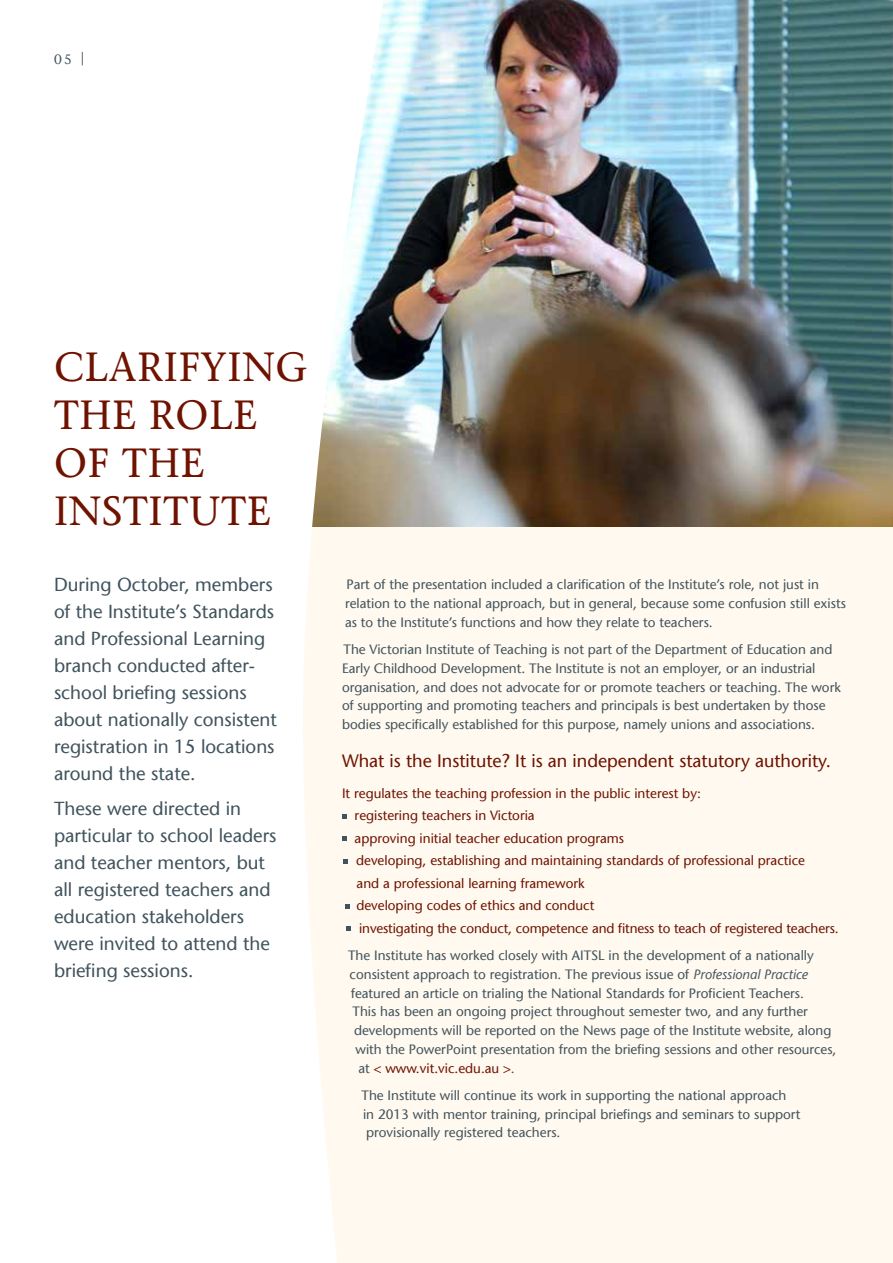
<style>
.page{position:relative;width:893px;height:1263px;background:#fff}
.page>*{position:absolute;margin:0;border:0;box-sizing:border-box;transform-origin:0 0}
.t1{font:40.5px/48px "Stone Serif";letter-spacing:.02em;color:#6f1200}
.t2{font:18.75px/27px "Stone Sans LT";color:#41535d}
.t3{font:18px "Stone Sans LT";color:#6f1200}
.t4{font:13.5px/18.8px "Stone Sans LT";color:#41535d}
.t5{font:13.5px "Stone Sans LT";color:#6f1200}
.t6{font:13.5px "Stone Serif";color:#41535d}
.s1{font-style:italic}
.s2{color:#41535d}
</style>
<div class="page">
<div style="left:398px;top:526px;width:495px;height:737px;background:#fff9ef"></div>
<img style="left:398px;top:0;width:495px;height:526px">
<svg style="left:303px;top:0;width:95px;height:1263px;fill:#fff9ef"></svg>
<svg style="left:342px;top:814px;width:5px;height:5px"></svg>
<svg style="left:342px;top:836px;width:5px;height:5px"></svg>
<svg style="left:344px;top:859px;width:4px;height:5px"></svg>
<svg style="left:345px;top:904px;width:5px;height:5px"></svg>
<svg style="left:346px;top:926px;width:5px;height:5px"></svg>
<p class="t6" style="left:54px;top:51px;width:32px">05 |</p>
<h1 class="t1" style="left:54px;top:343px;width:255px">CLARIFYING<br>THE ROLE<br>OF THE<br>INSTITUTE</h1>
<h2 class="t2" style="left:54px;top:571px;width:224px">During October, members of the Institute’s Standards and Professional Learning branch conducted after&shy;school briefing sessions about nationally consistent registration in 15 locations around the state.</h2>
<h2 class="t2" style="left:54px;top:795px;width:224px">These were directed in particular to school leaders and teacher mentors, but all registered teachers and education stakeholders were invited to attend the briefing sessions.</h2>
<p class="t4" style="left:345px;top:575px;width:502px">Part of the presentation included a clarification of the Institute’s role, not just in relation to the national approach, but in general, because some confusion still exists as to the Institute’s functions and how they relate to teachers.</p>
<p class="t4" style="left:342px;top:640px;width:500px">The Victorian Institute of Teaching is not part of the Department of Education and Early Childhood Development. The Institute is not an employer, or an industrial organisation, and does not advocate for or promote teachers or teaching. The work of supporting and promoting teachers and principals is best undertaken by those bodies specifically established for this purpose, namely unions and associations.</p>
<h3 class="t3" style="left:342px;top:750px;width:490px">What is the Institute? It is an independent statutory authority.</h3>
<p class="t5" style="left:342px;top:785px;width:360px">It regulates the teaching profession in the public interest by:</p>
<p class="t5" style="left:355px;top:807px;width:182px">registering teachers in Victoria</p>
<p class="t5" style="left:355px;top:830px;width:271px">approving initial teacher education programs</p>
<p class="t5" style="left:356px;top:852px;width:450px">developing, establishing and maintaining standards of professional practice</p>
<p class="t5" style="left:357px;top:875px;width:229px">and a professional learning framework</p>
<p class="t5" style="left:356px;top:897px;width:240px">developing codes of ethics and conduct</p>
<p class="t5" style="left:359px;top:920px;width:481px">investigating the conduct, competence and fitness to teach of registered teachers.</p>
<p class="t4" style="left:348px;top:946px;width:467px">The Institute has worked closely with AITSL in the development of a nationally</p>
<p class="t4" style="left:350px;top:965px;width:460px">consistent approach to registration. The previous issue of <span class="s1">Professional Practice</span></p>
<p class="t4" style="left:351px;top:983px;width:454px">featured an article on trialing the National Standards for Proficient Teachers.</p>
<p class="t4" style="left:353px;top:1002px;width:457px">This has been an ongoing project throughout semester two, and any further</p>
<p class="t4" style="left:354px;top:1021px;width:479px">developments will be reported on the News page of the Institute website, along</p>
<p class="t4" style="left:355px;top:1040px;width:482px">with the PowerPoint presentation from the briefing sessions and other resources,</p>
<p class="t5" style="left:358px;top:1060px;width:158px"><span class="s2">at</span> &lt; www.vit.vic.edu.au &gt;<span class="s2">.</span></p>
<p class="t4" style="left:361px;top:1086px;width:440px">The Institute will continue its work in supporting the national approach in 2013 with mentor training, principal briefings and seminars to support provisionally registered teachers.</p>
</div>
